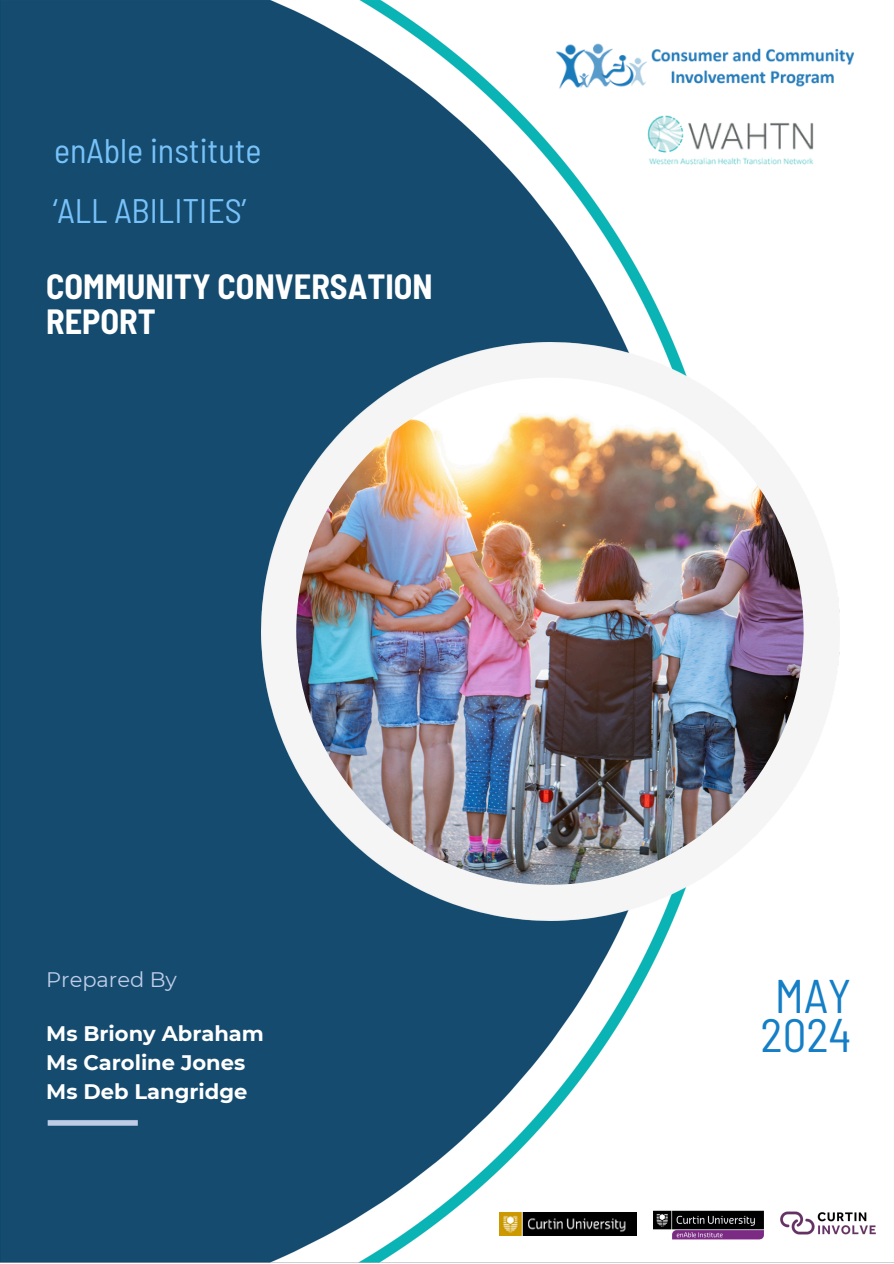
<style>
.page{position:relative;width:894px;height:1264px;background:#fff}
.page>*{position:absolute;margin:0;border:0;box-sizing:border-box;transform-origin:0 0}
.t1{font:semi-condensed 47.1px/39.3px "Barlow";color:#147ec6;text-align:center}
.t2{font:700 semi-condensed 34.2px/35px "Barlow";color:#fff}
.t3{font:semi-condensed 34.05px "Barlow";color:#78c2fa}
.t4{font:700 21px/29.2px "Montserrat";color:#fff}
.t5{font:21px "Montserrat";color:#c0cee9}
</style>
<div class="page">
<img style="left:0;top:0;width:893px;height:1263px">
<img style="left:549px;top:35px;width:311px;height:62px">
<img style="left:647px;top:110px;width:166px;height:61px">
<img style="left:261px;top:343px;width:577px;height:577px">
<img style="left:296px;top:377px;width:507px;height:507px;border-radius:50%">
<img style="left:653px;top:1208px;width:110px;height:34px">
<img style="left:779px;top:1207px;width:98px;height:30px">
<img style="left:499px;top:1212px;width:137px;height:23px">
<h5 class="t3" style="left:54px;top:129px;width:209px">enAble institute</h5>
<p class="t3" style="left:53px;top:189px;width:195px">‘ALL ABILITIES’</p>
<h3 class="t2" style="left:46px;top:268px;width:388px">COMMUNITY CONVERSATION<br>REPORT</h3>
<h2 class="t5" style="left:46px;top:966px;width:132px">Prepared By</h2>
<p class="t4" style="left:46px;top:1018px;width:219px">Ms Briony Abraham<br>Ms Caroline Jones<br>Ms Deb Langridge</p>
<p class="t1" style="left:760px;top:974px;width:92px">MAY<br>2024</p>
</div>
